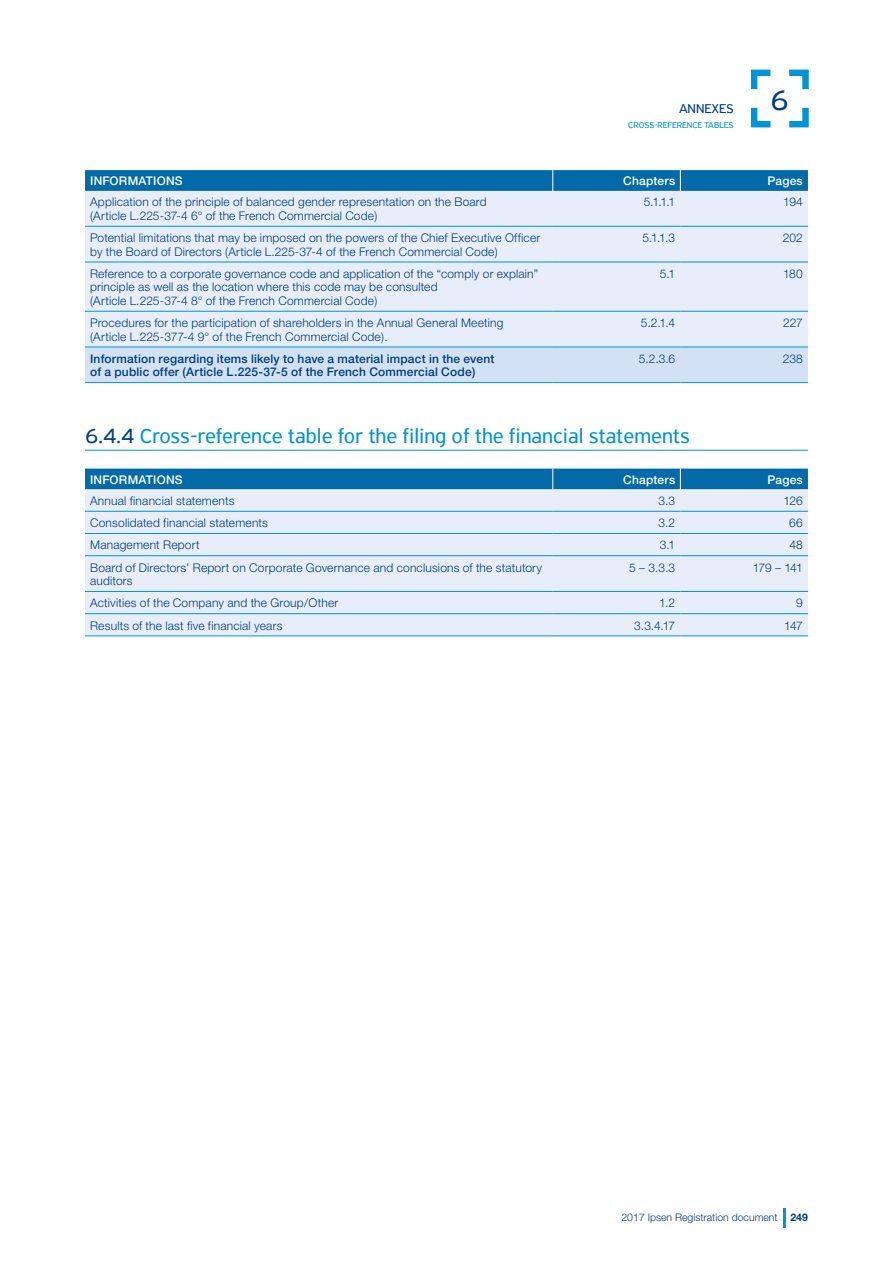
<style>
.page{position:relative;width:893px;height:1263px;background:#fff}
.page>*{position:absolute;margin:0;border:0;box-sizing:border-box;transform-origin:0 0}
.t1{font:30px "PF Highway Sans Pro";color:#003e7e}
.t2{font:21.75px "PF Highway Sans Pro";color:#0194d3}
.t3{font:13.5px "PF Highway Sans Pro";color:#003e7e}
.t4{font:300 12px/13.5px "Helvetica Neue";letter-spacing:.015em;color:#003e7e}
.t5{font:500 12px/13.5px "Helvetica Neue";letter-spacing:.015em;color:#003e7e}
.t6{font:500 12px "Helvetica Neue";letter-spacing:.015em;color:#fff}
.t7{font:300 10.5px "Helvetica Neue";color:#003e7e}
.t8{font:9px "PF Highway Sans Pro";color:#0194d3}
.s1{color:#003e7e}
.s2{font-weight:700}
</style>
<div class="page">
<svg style="left:783px;top:1208px;width:2px;height:19px"></svg>
<svg style="left:751px;top:70px;width:19px;height:19px"></svg>
<svg style="left:751px;top:108px;width:19px;height:19px"></svg>
<svg style="left:789px;top:70px;width:20px;height:19px"></svg>
<svg style="left:789px;top:108px;width:20px;height:19px"></svg>
<hr style="left:85px;top:450px;width:723px;height:1px;background:#0194d3">
<div style="left:85px;top:191px;width:723px;height:156px;background:#e7eef9"></div>
<div style="left:85px;top:348px;width:723px;height:34px;background:#d2e2f4"></div>
<svg style="left:85px;top:170px;width:723px;height:21px;background:#056baa"></svg>
<hr style="left:85px;top:226px;width:468px;height:1px;background:#0194d3">
<hr style="left:553px;top:226px;width:127px;height:1px;background:#0194d3">
<hr style="left:680px;top:226px;width:128px;height:1px;background:#0194d3">
<hr style="left:85px;top:262px;width:468px;height:1px;background:#0194d3">
<hr style="left:553px;top:262px;width:127px;height:1px;background:#0194d3">
<hr style="left:680px;top:262px;width:128px;height:1px;background:#0194d3">
<hr style="left:85px;top:311px;width:468px;height:1px;background:#0194d3">
<hr style="left:553px;top:311px;width:127px;height:1px;background:#0194d3">
<hr style="left:680px;top:311px;width:128px;height:1px;background:#0194d3">
<hr style="left:85px;top:382px;width:468px;height:1px;background:#0194d3">
<hr style="left:553px;top:382px;width:127px;height:1px;background:#0194d3">
<hr style="left:680px;top:382px;width:128px;height:1px;background:#0194d3">
<hr style="left:85px;top:347px;width:468px;height:1px;background:#0194d3">
<hr style="left:553px;top:347px;width:127px;height:1px;background:#0194d3">
<hr style="left:680px;top:347px;width:128px;height:1px;background:#0194d3">
<div style="left:85px;top:489px;width:723px;height:146px;background:#e7eef9"></div>
<div style="left:85px;top:469px;width:723px;height:20px;background:#026aa9"></div>
<hr style="left:85px;top:511px;width:468px;height:1px;background:#0194d3">
<hr style="left:553px;top:511px;width:127px;height:1px;background:#0194d3">
<hr style="left:680px;top:511px;width:128px;height:1px;background:#0194d3">
<hr style="left:85px;top:533px;width:468px;height:1px;background:#0194d3">
<hr style="left:553px;top:533px;width:127px;height:1px;background:#0194d3">
<hr style="left:680px;top:533px;width:128px;height:1px;background:#0194d3">
<hr style="left:85px;top:555px;width:468px;height:1px;background:#0194d3">
<hr style="left:553px;top:555px;width:127px;height:1px;background:#0194d3">
<hr style="left:680px;top:555px;width:128px;height:1px;background:#0194d3">
<hr style="left:85px;top:591px;width:468px;height:1px;background:#0194d3">
<hr style="left:553px;top:591px;width:127px;height:1px;background:#0194d3">
<hr style="left:680px;top:591px;width:128px;height:1px;background:#0194d3">
<hr style="left:85px;top:613px;width:468px;height:1px;background:#0194d3">
<hr style="left:553px;top:613px;width:127px;height:1px;background:#0194d3">
<hr style="left:680px;top:613px;width:128px;height:1px;background:#0194d3">
<hr style="left:85px;top:635px;width:468px;height:1px;background:#0194d3">
<hr style="left:553px;top:635px;width:127px;height:1px;background:#0194d3">
<hr style="left:680px;top:635px;width:128px;height:1px;background:#0194d3">
<p class="t3" style="left:679px;top:100px;width:56px">ANNEXES</p>
<p class="t8" style="left:628px;top:119px;width:107px">CROSS-REFERENCE TABLES</p>
<h1 class="t1" style="left:771px;top:82px;width:20px">6</h1>
<p class="t6" style="left:90px;top:174px;width:94px">INFORMATIONS</p>
<p class="t6" style="left:623px;top:174px;width:54px">Chapters</p>
<p class="t6" style="left:767px;top:174px;width:37px">Pages</p>
<p class="t4" style="left:90px;top:195px;width:398px">Application of the principle of balanced gender representation on the Board (Article L.225-37-4 6° of the French Commercial Code)</p>
<p class="t4" style="left:644px;top:195px;width:33px">5.1.1.1</p>
<p class="t4" style="left:783px;top:195px;width:21px">194</p>
<p class="t4" style="left:90px;top:231px;width:452px">Potential limitations that may be imposed on the powers of the Chief Executive Officer by the Board of Directors (Article L.225-37-4 of the French Commercial Code)</p>
<p class="t4" style="left:642px;top:231px;width:34px">5.1.1.3</p>
<p class="t4" style="left:783px;top:231px;width:22px">202</p>
<p class="t4" style="left:90px;top:267px;width:449px">Reference to a corporate governance code and application of the “comply or explain” principle as well as the location where this code may be consulted<br>(Article L.225-37-4 8° of the French Commercial Code)</p>
<p class="t4" style="left:660px;top:267px;width:17px">5.1</p>
<p class="t4" style="left:783px;top:267px;width:21px">180</p>
<p class="t4" style="left:90px;top:316px;width:415px">Procedures for the participation of shareholders in the Annual General Meeting (Article L.225-377-4 9° of the French Commercial Code).</p>
<p class="t4" style="left:641px;top:316px;width:36px">5.2.1.4</p>
<p class="t4" style="left:783px;top:316px;width:21px">227</p>
<p class="t5" style="left:90px;top:352px;width:406px">Information regarding items likely to have a material impact in the event of a public offer (Article L.225-37-5 of the French Commercial Code)</p>
<p class="t4" style="left:639px;top:351px;width:38px">5.2.3.6</p>
<p class="t4" style="left:783px;top:351px;width:22px">238</p>
<h2 class="t2" style="left:85px;top:424px;width:606px"><span class="s1">6.4.4</span> Cross-reference table for the filing of the financial statements</h2>
<p class="t6" style="left:90px;top:472px;width:94px">INFORMATIONS</p>
<p class="t6" style="left:623px;top:472px;width:54px">Chapters</p>
<p class="t6" style="left:767px;top:472px;width:37px">Pages</p>
<p class="t4" style="left:90px;top:494px;width:146px">Annual financial statements</p>
<p class="t4" style="left:659px;top:494px;width:18px">3.3</p>
<p class="t4" style="left:784px;top:494px;width:21px">126</p>
<p class="t4" style="left:90px;top:516px;width:179px">Consolidated financial statements</p>
<p class="t4" style="left:658px;top:516px;width:18px">3.2</p>
<p class="t4" style="left:789px;top:516px;width:15px">66</p>
<p class="t4" style="left:90px;top:538px;width:111px">Management Report</p>
<p class="t4" style="left:660px;top:538px;width:17px">3.1</p>
<p class="t4" style="left:789px;top:538px;width:15px">48</p>
<p class="t4" style="left:90px;top:560px;width:453px">Board of Directors’ Report on Corporate Governance and conclusions of the statutory auditors</p>
<p class="t4" style="left:629px;top:560px;width:48px">5 – 3.3.3</p>
<p class="t4" style="left:753px;top:560px;width:51px">179 – 141</p>
<p class="t4" style="left:90px;top:596px;width:250px">Activities of the Company and the Group/Other</p>
<p class="t4" style="left:659px;top:596px;width:18px">1.2</p>
<p class="t4" style="left:796px;top:596px;width:8px">9</p>
<p class="t4" style="left:90px;top:618px;width:194px">Results of the last five financial years</p>
<p class="t4" style="left:634px;top:618px;width:42px">3.3.4.17</p>
<p class="t4" style="left:784px;top:618px;width:20px">147</p>
<p class="t7" style="left:621px;top:1211px;width:188px">2017 Ipsen Registration document <span class="s2">249</span></p>
</div>
